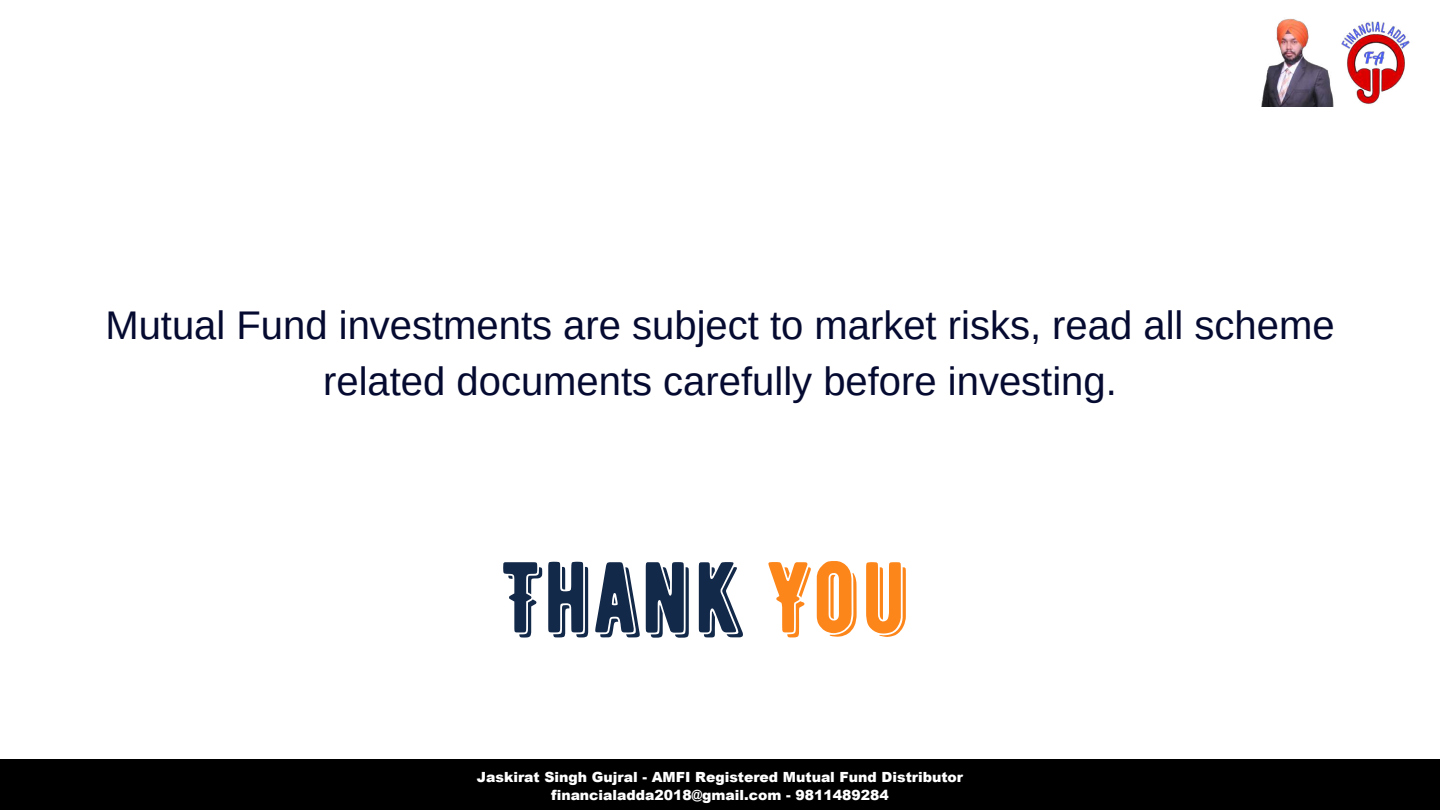
<style>
.page{position:relative;width:1440px;height:810px;background:#fff}
.page>*{position:absolute;margin:0;border:0;box-sizing:border-box;transform-origin:0 0}
.t1{font:100.3px "BERNIER Shade";color:#132949}
.t2{font:40px/55.5px "Arimo";color:#050a30;text-align:center}
.t3{font:900 14px "Arial";color:#fff}
.s1{color:#fd861b}
</style>
<div class="page">
<div style="left:0;top:760px;width:1440px;height:50px;background:#000"></div>
<img style="left:1261px;top:18px;width:149px;height:89px">
<p class="t2" style="left:105px;top:298px;width:1231px">Mutual Fund investments are subject to market risks, read all scheme related documents carefully before investing.</p>
<h1 class="t1" style="left:502px;top:537px;width:411px">THANK <span class="s1">YOU</span></h1>
<p class="t3" style="left:477px;top:772px;width:488px">Jaskirat Singh Gujral - AMFI Registered Mutual Fund Distributor</p>
<p class="t3" style="left:551px;top:790px;width:339px">financialadda2018@gmail.com - 9811489284</p>
</div>
